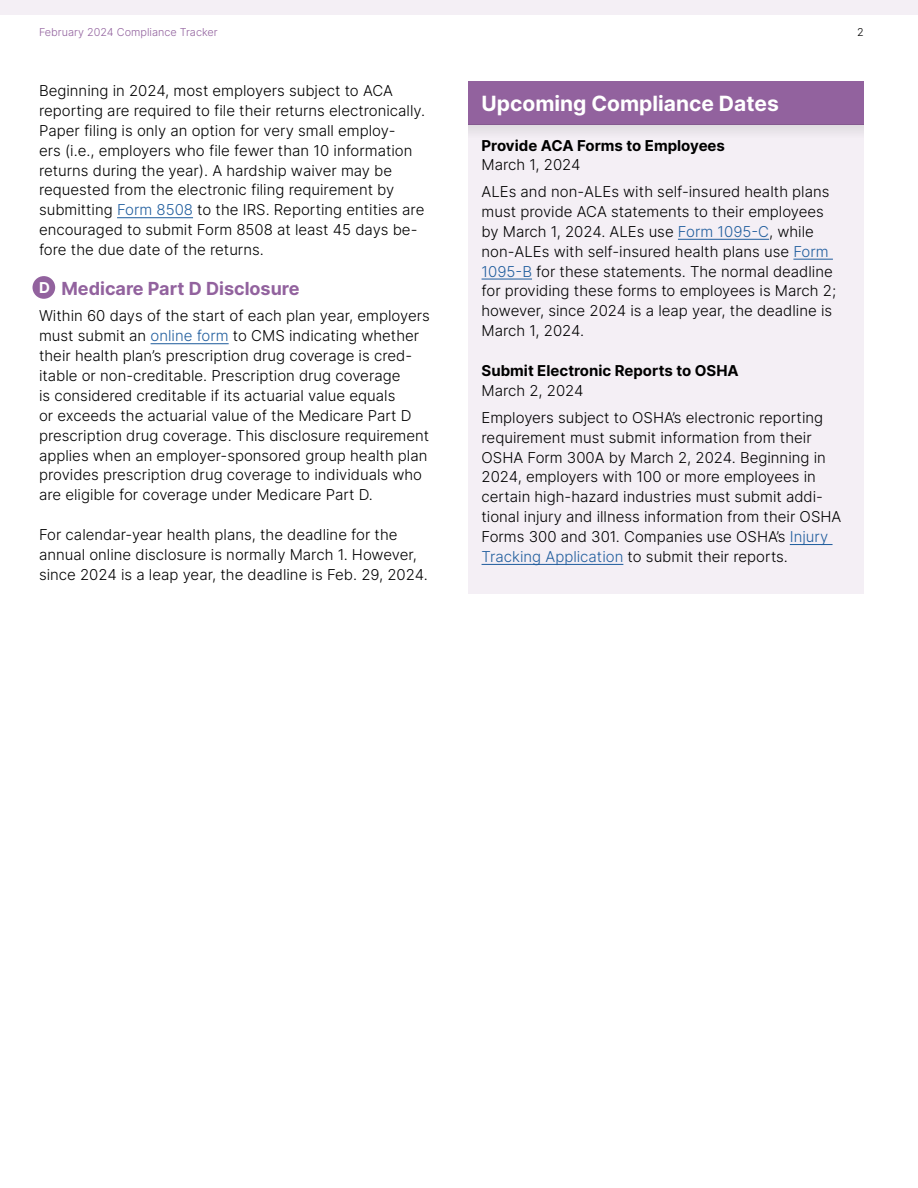
<style>
.page{position:relative;width:918px;height:1188px;background:#fff}
.page>*{position:absolute;margin:0;border:0;box-sizing:border-box;transform-origin:0 0}
.t1{font:700 21px "Inter";color:#fff}
.t2{font:700 18px "Inter";color:#92629e}
.t3{font:300 15px/19.8px "Inter";color:#000}
.t4{font:700 15px "Inter";color:#000}
.t5{font:300 10.8px "Inter";color:#92629e}
.t6{font:300 10.8px "Inter";color:#000}
.s1{color:#215e9e}
.s2{font-size:15px;color:#fff}
</style>
<div class="page">
<div style="left:468px;top:81px;width:396px;height:44px;background:#92629e"></div>
<div style="left:468px;top:125px;width:396px;height:469px;background:#f4eff5"></div>
<div style="left:33px;top:276px;width:22px;height:23px;background:#92629e;border-radius:50%"></div>
<hr style="left:117px;top:217px;width:76px;height:1px;background:#215e9e">
<hr style="left:151px;top:343px;width:78px;height:1px;background:#215e9e">
<div style="left:0;top:0;width:918px;height:14px;background:#f4eff5"></div>
<div style="left:468px;top:125px;width:396px;height:21px;background:linear-gradient(to right,#ede9ee,#ede9ee)"></div>
<hr style="left:678px;top:239px;width:91px;height:1px;background:#215e9e">
<hr style="left:793px;top:259px;width:40px;height:1px;background:#215e9e">
<hr style="left:482px;top:279px;width:50px;height:1px;background:#215e9e">
<hr style="left:790px;top:544px;width:43px;height:1px;background:#215e9e">
<hr style="left:482px;top:564px;width:141px;height:1px;background:#215e9e">
<p class="t5" style="left:39px;top:24px;width:180px">February 2024 Compliance Tracker</p>
<p class="t6" style="left:857px;top:24px;width:8px">2</p>
<p class="t3" style="left:39px;top:80px;width:388px">Beginning in 2024, most employers subject to ACA reporting are required to file their returns electronically.<br>Paper filing is only an option for very small employ-<br>ers (i.e., employers who file fewer than 10 information returns during the year). A hardship waiver may be requested from the electronic filing requirement by submitting <span class="s1">Form 8508</span> to the IRS. Reporting entities are encouraged to submit Form 8508 at least 45 days be&shy;fore the due date of the returns.</p>
<p class="t2" style="left:39px;top:275px;width:262px"><span class="s2">D</span> Medicare Part D Disclosure</p>
<p class="t3" style="left:39px;top:306px;width:392px">Within 60 days of the start of each plan year, employers must submit an <span class="s1">online form</span> to CMS indicating whether their health plan’s prescription drug coverage is cred&shy;itable or non-creditable. Prescription drug coverage<br>is considered creditable if its actuarial value equals<br>or exceeds the actuarial value of the Medicare Part D prescription drug coverage. This disclosure requirement applies when an employer-sponsored group health plan provides prescription drug coverage to individuals who are eligible for coverage under Medicare Part D.</p>
<p class="t3" style="left:39px;top:524px;width:390px">For calendar-year health plans, the deadline for the annual online disclosure is normally March 1. However, since 2024 is a leap year, the deadline is Feb. 29, 2024.</p>
<h1 class="t1" style="left:482px;top:88px;width:299px">Upcoming Compliance Dates</h1>
<p class="t4" style="left:482px;top:134px;width:245px">Provide ACA Forms to Employees</p>
<p class="t3" style="left:482px;top:151px;width:349px;line-height:26.7px">March 1, 2024<br>ALEs and non-ALEs with self-insured health plans</p>
<p class="t3" style="left:482px;top:201px;width:356px">must provide ACA statements to their employees by March 1, 2024. ALEs use <span class="s1">Form 1095-C</span>, while non-ALEs with self-insured health plans use <span class="s1">Form 1095-B</span> for these statements. The normal deadline for providing these forms to employees is March 2; however, since 2024 is a leap year, the deadline is March 1, 2024.</p>
<p class="t4" style="left:482px;top:360px;width:259px">Submit Electronic Reports to OSHA</p>
<p class="t3" style="left:482px;top:377px;width:343px;line-height:26.7px">March 2, 2024<br>Employers subject to OSHA’s electronic reporting</p>
<p class="t3" style="left:482px;top:427px;width:361px">requirement must submit information from their OSHA Form 300A by March 2, 2024. Beginning in 2024, employers with 100 or more employees in certain high-hazard industries must submit addi&shy;tional injury and illness information from their OSHA Forms 300 and 301. Companies use OSHA’s <span class="s1">Injury Tracking Application</span> to submit their reports.</p>
</div>
